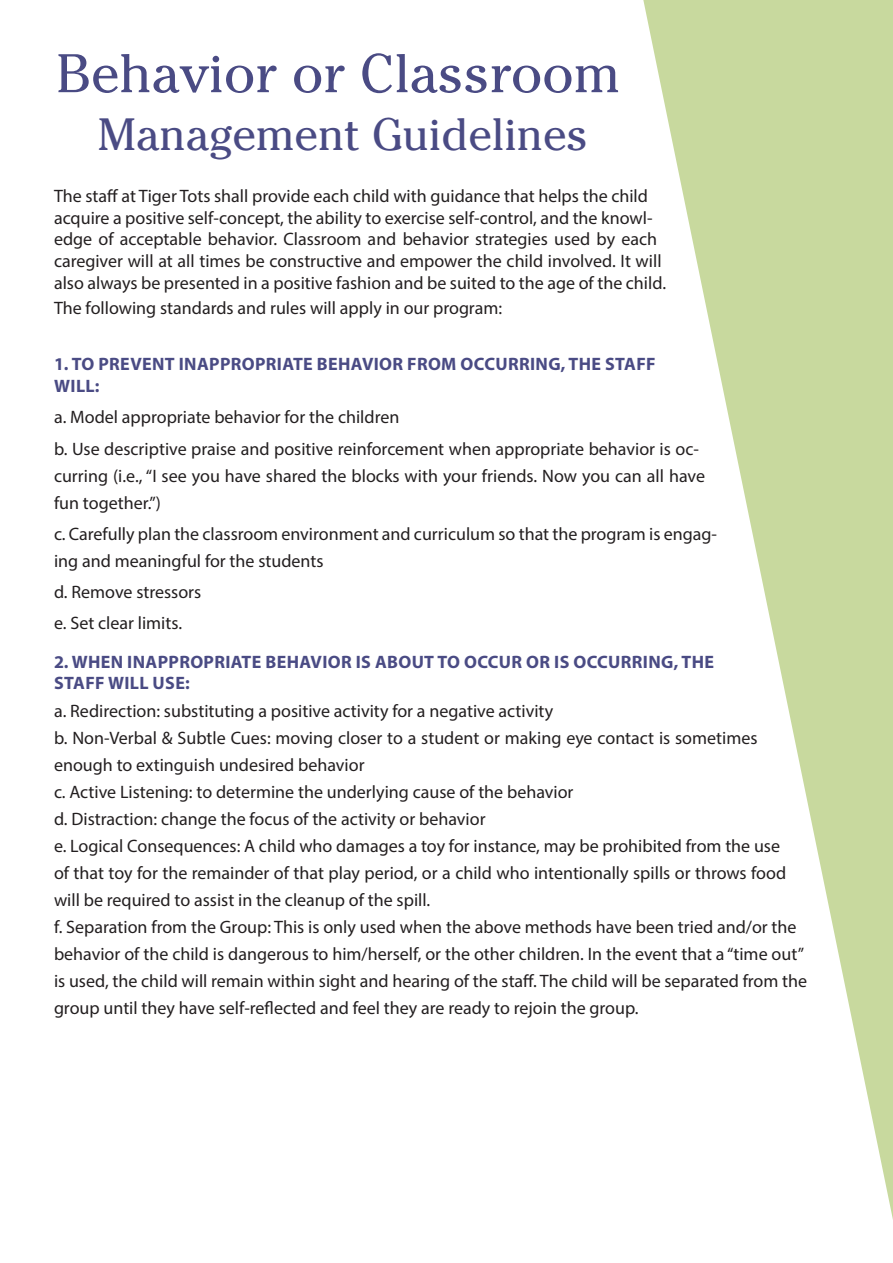
<style>
.page{position:relative;width:893px;height:1263px;background:#fff}
.page>*{position:absolute;margin:0;border:0;box-sizing:border-box;transform-origin:0 0}
.Body_style{font:54px "Cheltenham Std";color:#4a4b84}
.Body_style-2{font:45px "Cheltenham Std";color:#4a4b84}
.Body_style-3{font:18px/27px "Myriad Pro";color:#231f20}
.subheader_small_caps{font:700 18px/21.6px "Myriad Pro";letter-spacing:.02em;color:#4a4b84}
</style>
<div class="page">
<svg style="left:643px;top:0;width:250px;height:1220px"></svg>
<p class="Body_style" style="left:57px;top:42px;width:565px">Behavior or Classroom</p>
<p class="Body_style-2" style="left:98px;top:109px;width:492px">Management Guidelines</p>
<p class="Body_style-3" style="left:54px;top:185px;width:614px;line-height:21.6px">The staff at Tiger Tots shall provide each child with guidance that helps the child acquire a positive self-concept, the ability to exercise self-control, and the knowl&shy;edge of acceptable behavior. Classroom and behavior strategies used by each caregiver will at all times be constructive and empower the child involved. It will also always be presented in a positive fashion and be suited to the age of the child.</p>
<p class="Body_style-3" style="left:54px;top:295px;width:450px">The following standards and rules will apply in our program:</p>
<p class="subheader_small_caps" style="left:54px;top:353px;width:603px">1. TO PREVENT INAPPROPRIATE BEHAVIOR FROM OCCURRING, THE STAFF<br>WILL:</p>
<p class="Body_style-3" style="left:54px;top:403px;width:347px">a. Model appropriate behavior for the children</p>
<p class="Body_style-3" style="left:54px;top:435px;width:653px">b. Use descriptive praise and positive reinforcement when appropriate behavior is oc&shy;curring (i.e., “I see you have shared the blocks with your friends. Now you can all have fun together.”)</p>
<p class="Body_style-3" style="left:54px;top:520px;width:665px">c. Carefully plan the classroom environment and curriculum so that the program is engag&shy;ing and meaningful for the students</p>
<p class="Body_style-3" style="left:54px;top:578px;width:149px">d. Remove stressors</p>
<p class="Body_style-3" style="left:54px;top:609px;width:130px">e. Set clear limits.</p>
<p class="subheader_small_caps" style="left:54px;top:650px;width:662px">2. WHEN INAPPROPRIATE BEHAVIOR IS ABOUT TO OCCUR OR IS OCCURRING, THE<br>STAFF WILL USE:</p>
<p class="Body_style-3" style="left:54px;top:697px;width:501px">a. Redirection: substituting a positive activity for a negative activity</p>
<p class="Body_style-3" style="left:54px;top:724px;width:705px">b. Non-Verbal &amp; Subtle Cues: moving closer to a student or making eye contact is sometimes enough to extinguish undesired behavior</p>
<p class="Body_style-3" style="left:54px;top:778px;width:521px">c. Active Listening: to determine the underlying cause of the behavior</p>
<p class="Body_style-3" style="left:54px;top:805px;width:433px">d. Distraction: change the focus of the activity or behavior</p>
<p class="Body_style-3" style="left:54px;top:832px;width:734px">e. Logical Consequences: A child who damages a toy for instance, may be prohibited from the use of that toy for the remainder of that play period, or a child who intentionally spills or throws food will be required to assist in the cleanup of the spill.</p>
<p class="Body_style-3" style="left:54px;top:913px;width:755px">f. Separation from the Group: This is only used when the above methods have been tried and/or the behavior of the child is dangerous to him/herself, or the other children. In the event that a “time out” is used, the child will remain within sight and hearing of the staff. The child will be separated from the group until they have self-reflected and feel they are ready to rejoin the group.</p>
</div>
